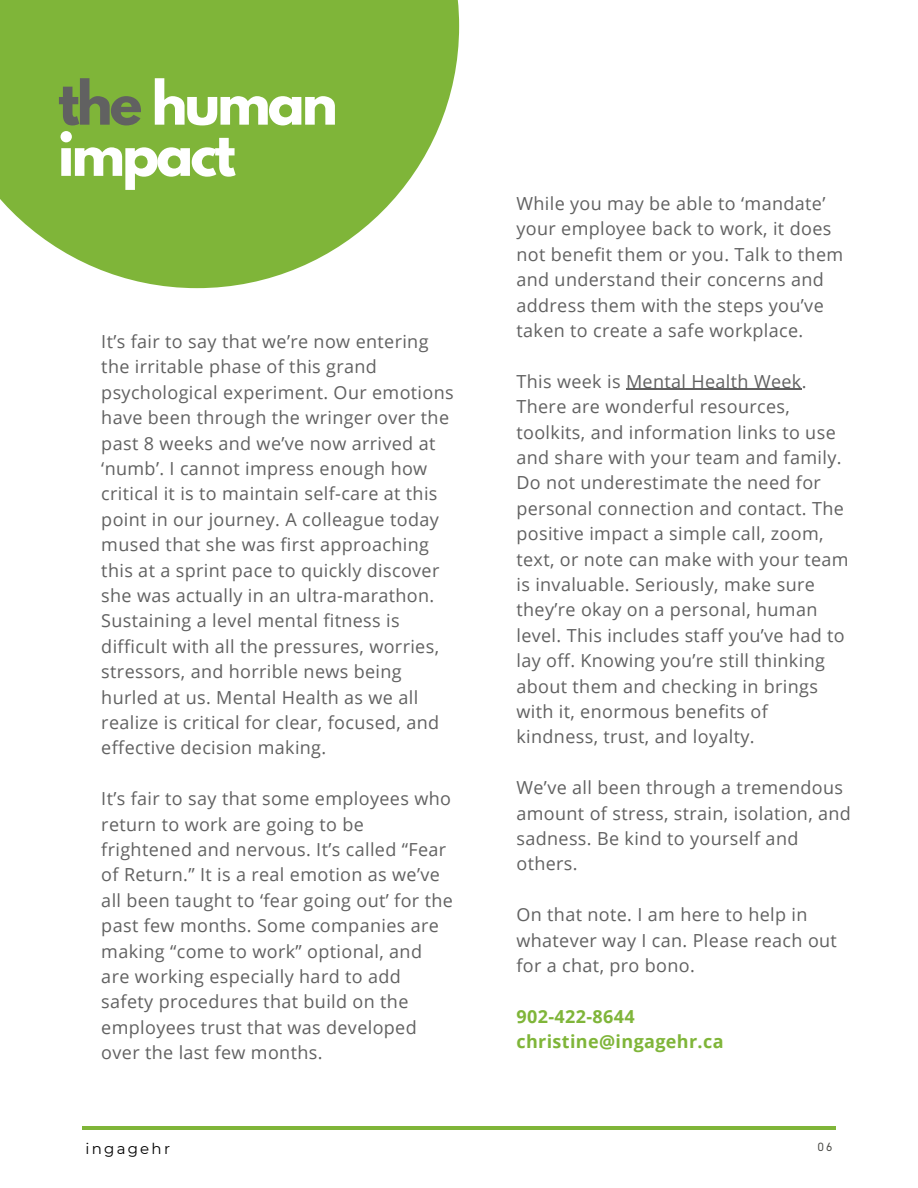
<style>
.page{position:relative;width:918px;height:1188px;background:#fff}
.page>*{position:absolute;margin:0;border:0;box-sizing:border-box;transform-origin:0 0}
.t1{font:700 54px/51.2px "League Spartan";letter-spacing:-.05em;color:#fff}
.t2{font:18px/25.3px "Open Sans";letter-spacing:.02em;color:#616161}
.t3{font:700 18px/25.3px "Open Sans";letter-spacing:.02em;color:#7fb539}
.t4{font:15px "Montserrat";letter-spacing:.15em;color:#000}
.t5{font:12.45px "Gidole";color:#444440}
.s1{color:#616161}
</style>
<div class="page">
<hr style="left:82px;top:1126px;width:754px;height:3px;background:#7fb539">
<svg style="left:0;top:0;width:459px;height:288px;background:#92c056"></svg>
<hr style="left:626px;top:389px;width:176px;height:1px;background:#616161">
<h1 class="t1" style="left:58px;top:84px;width:281px"><span class="s1">the</span> human impact</h1>
<p class="t2" style="left:101px;top:328px;width:354px">It’s fair to say that we’re now entering the irritable phase of this grand psychological experiment. Our emotions have been through the wringer over the past 8 weeks and we’ve now arrived at ‘numb’. I cannot impress enough how critical it is to maintain self-care at this point in our journey. A colleague today mused that she was first approaching this at a sprint pace to quickly discover she was actually in an ultra-marathon.<br>Sustaining a level mental fitness is difficult with all the pressures, worries, stressors, and horrible news being hurled at us. Mental Health as we all realize is critical for clear, focused, and effective decision making.</p>
<p class="t2" style="left:101px;top:786px;width:353px">It’s fair to say that some employees who return to work are going to be frightened and nervous. It’s called “Fear of Return.” It is a real emotion as we’ve all been taught to ‘fear going out’ for the past few months. Some companies are making “come to work” optional, and are working especially hard to add safety procedures that build on the employees trust that was developed over the last few months.</p>
<p class="t2" style="left:516px;top:190px;width:328px">While you may be able to ‘mandate’ your employee back to work, it does not benefit them or you. Talk to them and understand their concerns and address them with the steps you’ve taken to create a safe workplace.</p>
<p class="t2" style="left:516px;top:368px;width:334px">This week is Mental Health Week.<br>There are wonderful resources, toolkits, and information links to use and share with your team and family.<br>Do not underestimate the need for personal connection and contact. The positive impact a simple call, zoom, text, or note can make with your team is invaluable. Seriously, make sure they’re okay on a personal, human level. This includes staff you’ve had to lay off. Knowing you’re still thinking about them and checking in brings with it, enormous benefits of kindness, trust, and loyalty.</p>
<p class="t2" style="left:516px;top:774px;width:336px">We’ve all been through a tremendous amount of stress, strain, isolation, and sadness. Be kind to yourself and others.</p>
<p class="t2" style="left:516px;top:901px;width:322px">On that note. I am here to help in whatever way I can. Please reach out for a chat, pro bono.</p>
<p class="t3" style="left:516px;top:1003px;width:209px">902-422-8644 christine@ingagehr.ca</p>
<p class="t4" style="left:85px;top:1139px;width:86px">ingagehr</p>
<p class="t5" style="left:818px;top:1140px;width:16px">06</p>
</div>
